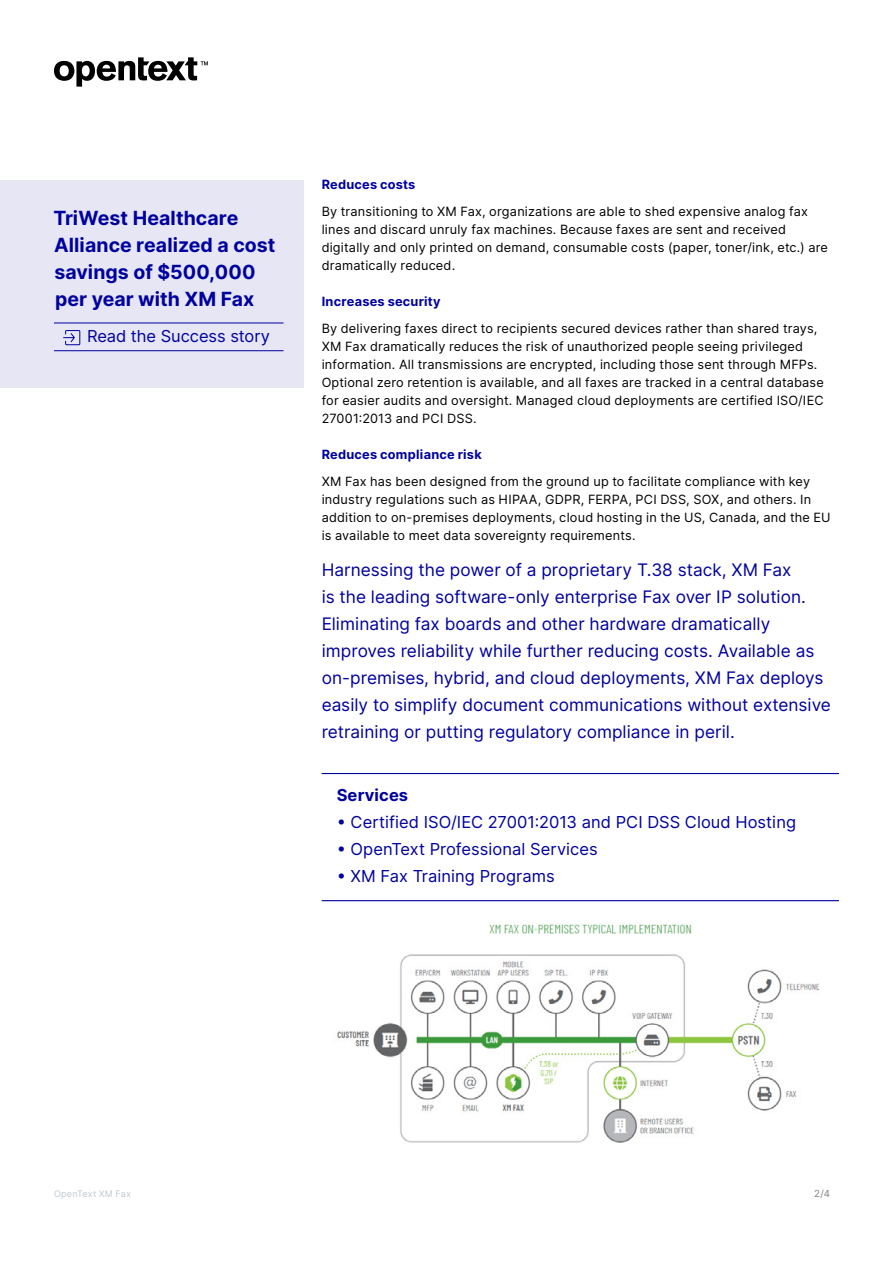
<style>
.page{position:relative;width:893px;height:1263px;background:#fff}
.page>*{position:absolute;margin:0;border:0;box-sizing:border-box;transform-origin:0 0}
.Sidebar_Header_-_ins{font:700 19.5px/27px "Inter";color:#00009f}
.Sidebar_callout{font:17.25px/27px "Inter";color:#00009f}
.Inline_callout{font:16.5px "Inter";letter-spacing:.005em;color:#00009f}
.Links_-_last_page{font:16.5px "Inter";color:#00009f}
.Inline_callout-2{font:700 16.5px "Inter";letter-spacing:.01em;color:#00009f}
.Body{font:12.75px/18px "Inter";letter-spacing:.015em;color:#000}
.t1{font:700 12.75px "Inter";letter-spacing:.015em;color:#00009f}
.t2{font:9.75px "Inter";color:#808080}
.t3{font:9px "Inter";letter-spacing:.025em;color:#bfc9cf}
</style>
<div class="page">
<svg style="left:54px;top:57px;width:154px;height:30px"></svg>
<div style="left:0;top:180px;width:304px;height:207px;background:#e6e6f5"></div>
<hr style="left:54px;top:323px;width:230px;height:1px;background:#00009f">
<hr style="left:54px;top:350px;width:230px;height:1px;background:#00009f">
<svg style="left:63px;top:330px;width:18px;height:16px"></svg>
<hr style="left:322px;top:773px;width:517px;height:1px;background:#00009f">
<hr style="left:322px;top:900px;width:517px;height:1px;background:#00009f">
<img style="left:337px;top:922px;width:483px;height:221px">
<p class="Sidebar_Header_-_ins" style="left:53px;top:204px;width:223px">TriWest Healthcare<br>Alliance realized a cost savings of $500,000 per year with XM Fax</p>
<p class="Links_-_last_page" style="left:87px;top:324px;width:185px">Read the Success story</p>
<h4 class="t1" style="left:322px;top:175px;width:95px">Reduces costs</h4>
<p class="Body" style="left:322px;top:202px;width:508px">By transitioning to XM Fax, organizations are able to shed expensive analog fax lines and discard unruly fax machines. Because faxes are sent and received digitally and only printed on demand, consumable costs (paper, toner/ink, etc.) are dramatically reduced.</p>
<h4 class="t1" style="left:322px;top:292px;width:120px">Increases security</h4>
<p class="Body" style="left:322px;top:319px;width:504px">By delivering faxes direct to recipients secured devices rather than shared trays, XM Fax dramatically reduces the risk of unauthorized people seeing privileged information. All transmissions are encrypted, including those sent through MFPs.<br>Optional zero retention is available, and all faxes are tracked in a central database for easier audits and oversight. Managed cloud deployments are certified ISO/IEC 27001:2013 and PCI DSS.</p>
<h4 class="t1" style="left:322px;top:445px;width:162px">Reduces compliance risk</h4>
<p class="Body" style="left:322px;top:472px;width:510px">XM Fax has been designed from the ground up to facilitate compliance with key industry regulations such as HIPAA, GDPR, FERPA, PCI DSS, SOX, and others. In addition to on-premises deployments, cloud hosting in the US, Canada, and the EU is available to meet data sovereignty requirements.</p>
<p class="Sidebar_callout" style="left:322px;top:556px;width:511px">Harnessing the power of a proprietary T.38 stack, XM Fax<br>is the leading software-only enterprise Fax over IP solution.<br>Eliminating fax boards and other hardware dramatically improves reliability while further reducing costs. Available as on-premises, hybrid, and cloud deployments, XM Fax deploys easily to simplify document communications without extensive retraining or putting regulatory compliance in peril.</p>
<p class="Inline_callout-2" style="left:337px;top:783px;width:73px">Services</p>
<p class="Inline_callout" style="left:337px;top:810px;width:461px">• Certified ISO/IEC 27001:2013 and PCI DSS Cloud Hosting</p>
<p class="Inline_callout" style="left:337px;top:837px;width:262px">• OpenText Professional Services</p>
<p class="Inline_callout" style="left:337px;top:864px;width:220px">• XM Fax Training Programs</p>
<p class="t3" style="left:54px;top:1187px;width:78px">OpenText XM Fax</p>
<p class="t2" style="left:814px;top:1186px;width:17px">2/4</p>
</div>
